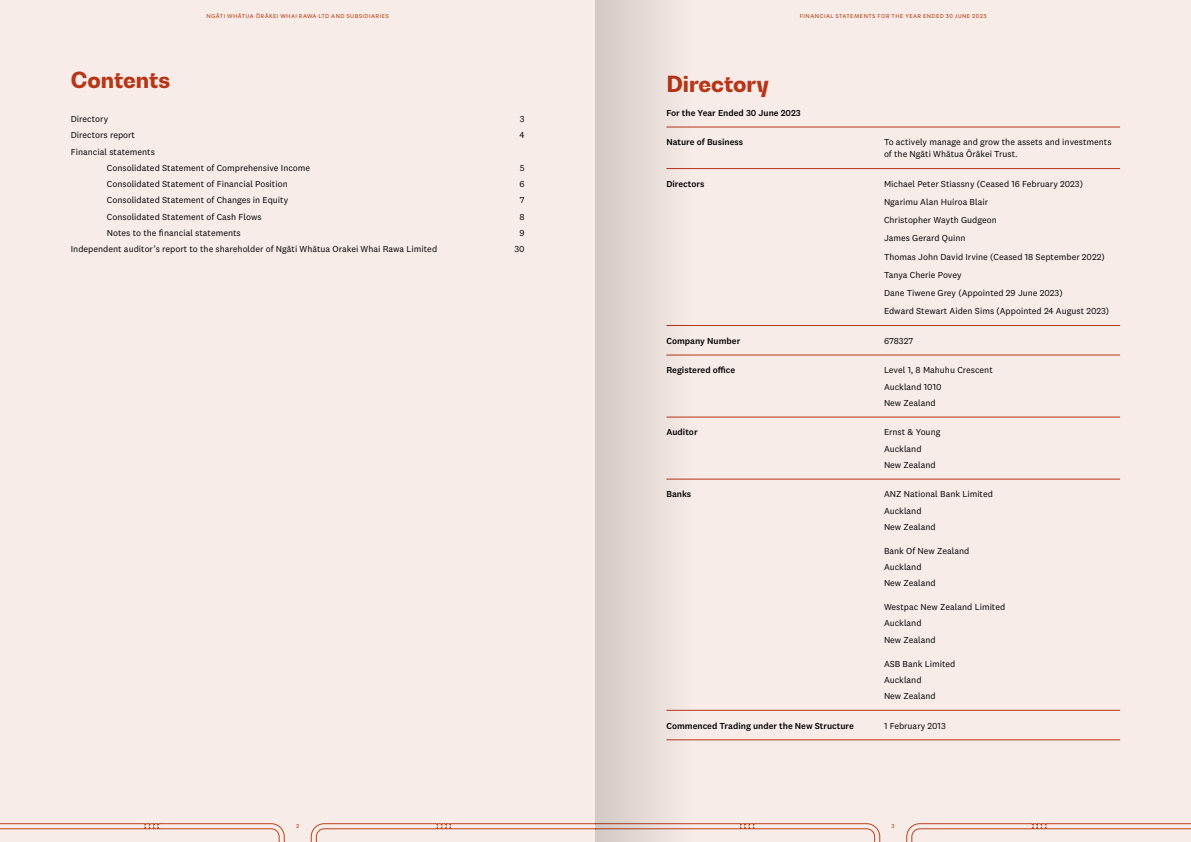
<style>
.page{position:relative;width:1191px;height:842px;background:#fff}
.page>*{position:absolute;margin:0;border:0;box-sizing:border-box;transform-origin:0 0}
.t1{font:800 22px "Bw Gradual";color:#b83518}
.t2{font:9px/16.3px "National 2";color:#000}
.t3{font:500 9px "National 2";color:#000}
.t4{font:6px "Fabriga";letter-spacing:.07em;color:#b94420}
</style>
<div class="page">
<div style="left:0;top:0;width:595px;height:842px;background:#f7ece7"></div>
<div style="left:587px;top:0;width:604px;height:842px;background:#f7ece7"></div>
<svg style="left:0;top:823px;width:595px;height:19px"></svg>
<svg style="left:692px;top:823px;width:499px;height:19px"></svg>
<hr style="left:666px;top:127px;width:214px;height:1px;background:#b83518">
<hr style="left:880px;top:127px;width:240px;height:1px;background:#b83518">
<hr style="left:666px;top:168px;width:214px;height:1px;background:#b83518">
<hr style="left:880px;top:168px;width:240px;height:1px;background:#b83518">
<hr style="left:666px;top:325px;width:214px;height:1px;background:#b83518">
<hr style="left:880px;top:325px;width:240px;height:1px;background:#b83518">
<hr style="left:666px;top:355px;width:214px;height:1px;background:#b83518">
<hr style="left:880px;top:355px;width:240px;height:1px;background:#b83518">
<hr style="left:666px;top:710px;width:214px;height:1px;background:#b83518">
<hr style="left:880px;top:710px;width:240px;height:1px;background:#b83518">
<hr style="left:666px;top:417px;width:214px;height:1px;background:#b83518">
<hr style="left:666px;top:739px;width:214px;height:1px;background:#b83518">
<hr style="left:880px;top:417px;width:240px;height:1px;background:#b83518">
<hr style="left:880px;top:739px;width:240px;height:1px;background:#b83518">
<hr style="left:666px;top:479px;width:214px;height:1px;background:#b83518">
<hr style="left:880px;top:479px;width:240px;height:1px;background:#b83518">
<div style="left:595px;top:0;width:97px;height:842px;background:linear-gradient(to right,#d2c9c5,#f5e9e4)"></div>
<p class="t4" style="left:207px;top:12px;width:184px">NGĀTI WHĀTUA ŌRĀKEI WHAI RAWA LTD AND SUBSIDIARIES</p>
<p class="t4" style="left:800px;top:12px;width:188px">FINANCIAL STATEMENTS FOR THE YEAR ENDED 30 JUNE 2023</p>
<h1 class="t1" style="left:71px;top:66px;width:101px">Contents</h1>
<p class="t2" style="left:71px;top:111px;width:39px">Directory</p>
<p class="t2" style="left:520px;top:111px;width:6px">3</p>
<p class="t2" style="left:71px;top:127px;width:66px">Directors report</p>
<p class="t2" style="left:519px;top:127px;width:7px">4</p>
<p class="t2" style="left:107px;top:143px;width:205px;text-indent:-36px">Financial statements<br>Consolidated Statement of Comprehensive Income</p>
<p class="t2" style="left:520px;top:159px;width:6px">5</p>
<p class="t2" style="left:107px;top:176px;width:182px">Consolidated Statement of Financial Position</p>
<p class="t2" style="left:519px;top:176px;width:7px">6</p>
<p class="t2" style="left:107px;top:192px;width:183px">Consolidated Statement of Changes in Equity</p>
<p class="t2" style="left:520px;top:192px;width:6px">7</p>
<p class="t2" style="left:107px;top:208px;width:156px">Consolidated Statement of Cash Flows</p>
<p class="t2" style="left:519px;top:208px;width:7px">8</p>
<p class="t2" style="left:107px;top:225px;width:135px">Notes to the financial statements</p>
<p class="t2" style="left:519px;top:225px;width:7px">9</p>
<p class="t2" style="left:71px;top:241px;width:368px">Independent auditor’s report to the shareholder of Ngāti Whātua Orakei Whai Rawa Limited</p>
<p class="t2" style="left:514px;top:241px;width:12px">30</p>
<h1 class="t1" style="left:666px;top:69px;width:104px">Directory</h1>
<p class="t3" style="left:666px;top:107px;width:136px">For the Year Ended 30 June 2023</p>
<p class="t3" style="left:666px;top:137px;width:78px">Nature of Business</p>
<p class="t2" style="left:884px;top:136px;width:229px;line-height:12px">To actively manage and grow the assets and investments of the Ngāti Whātua Ōrākei Trust.</p>
<p class="t3" style="left:666px;top:178px;width:40px">Directors</p>
<p class="t2" style="left:884px;top:174px;width:227px;line-height:18.2px">Michael Peter Stiassny (Ceased 16 February 2023)<br>Ngarimu Alan Huiroa Blair<br>Christopher Wayth Gudgeon<br>James Gerard Quinn<br>Thomas John David Irvine (Ceased 18 September 2022)<br>Tanya Cherie Povey<br>Dane Tiwene Grey (Appointed 29 June 2023)<br>Edward Stewart Aiden Sims (Appointed 24 August 2023)</p>
<p class="t3" style="left:666px;top:335px;width:75px">Company Number</p>
<p class="t2" style="left:884px;top:332px;width:31px">678327</p>
<p class="t3" style="left:666px;top:365px;width:70px">Registered office</p>
<p class="t2" style="left:884px;top:362px;width:110px">Level 1, 8 Mahuhu Crescent<br>Auckland 1010<br>New Zealand</p>
<p class="t3" style="left:666px;top:427px;width:33px">Auditor</p>
<p class="t2" style="left:884px;top:424px;width:58px">Ernst &amp; Young<br>Auckland<br>New Zealand</p>
<p class="t3" style="left:666px;top:489px;width:26px">Banks</p>
<p class="t2" style="left:884px;top:486px;width:110px">ANZ National Bank Limited<br>Auckland<br>New Zealand</p>
<p class="t2" style="left:884px;top:542px;width:87px">Bank Of New Zealand<br>Auckland<br>New Zealand</p>
<p class="t2" style="left:884px;top:599px;width:123px">Westpac New Zealand Limited<br>Auckland<br>New Zealand</p>
<p class="t2" style="left:884px;top:655px;width:73px">ASB Bank Limited<br>Auckland<br>New Zealand</p>
<p class="t3" style="left:666px;top:720px;width:189px">Commenced Trading under the New Structure</p>
<p class="t2" style="left:884px;top:717px;width:63px">1 February 2013</p>
<p class="t4" style="left:296px;top:822px;width:5px">2</p>
<p class="t4" style="left:891px;top:822px;width:5px">3</p>
</div>
